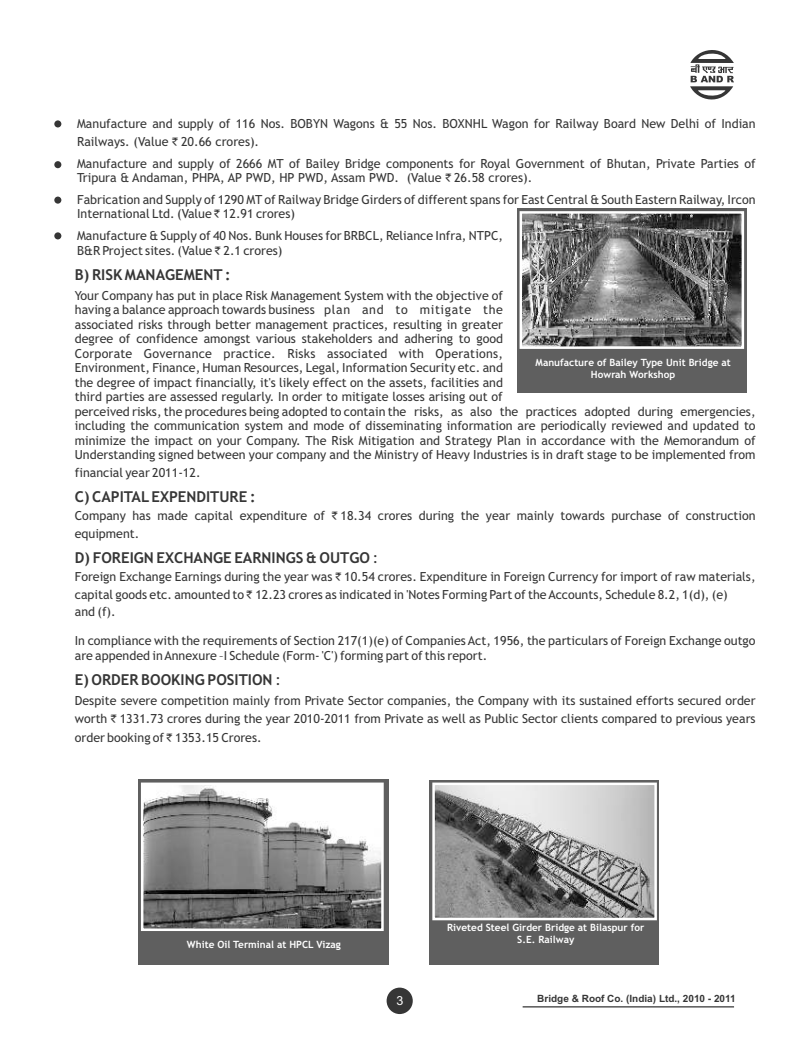
<style>
.page{position:relative;width:810px;height:1054px;background:#fff}
.page>*{position:absolute;margin:0;border:0;box-sizing:border-box;transform-origin:0 0}
.t1{font:700 15px "Trebuchet MS";color:#363636}
.t2{font:12.5px/14.5px "Trebuchet MS";color:#363636}
.t3{font:12.5px "Arial";color:#fff}
.t4{font:700 10px/11.6px "Trebuchet MS";color:#fff;text-align:center}
.t5{font:700 10px "Arial";color:#363636}
.s1{font-family:"Rupees";font-size:8.75px}
.s2{font-weight:400}
</style>
<div class="page">
<div style="left:138px;top:778px;width:250px;height:186px;background:#5f5f5f"></div>
<img style="left:145px;top:786px;width:235px;height:140px">
<div style="left:141px;top:782px;width:243px;height:148px;border:3px solid #fff"></div>
<div style="left:429px;top:779px;width:230px;height:184px;background:#5f5f5f"></div>
<img style="left:436px;top:786px;width:217px;height:129px">
<div style="left:432px;top:782px;width:225px;height:137px;border:3px solid #fff"></div>
<svg style="left:690px;top:50px;width:44px;height:50px"></svg>
<hr style="left:523px;top:1005px;width:211px;height:2px;background:#363636">
<div style="left:387px;top:987px;width:26px;height:26px;background:#363636;border-radius:50%"></div>
<div style="left:517px;top:208px;width:230px;height:184px;background:#5f5f5f"></div>
<div style="left:54px;top:120px;width:7px;height:7px;background:#363636;border-radius:50%"></div>
<div style="left:54px;top:161px;width:7px;height:7px;background:#363636;border-radius:50%"></div>
<div style="left:54px;top:196px;width:7px;height:7px;background:#363636;border-radius:50%"></div>
<div style="left:54px;top:232px;width:7px;height:7px;background:#363636;border-radius:50%"></div>
<img style="left:524px;top:215px;width:216px;height:130px">
<div style="left:520px;top:211px;width:224px;height:138px;border:3px solid #fff"></div>
<p class="t2" style="left:77px;top:116px;width:680px;line-height:17.4px">Manufacture and supply of 116 Nos. BOBYN Wagons &amp; 55 Nos. BOXNHL Wagon for Railway Board New Delhi of Indian<br>Railways. (Value <span class="s1">!</span>20.66 crores).</p>
<p class="t2" style="left:77px;top:157px;width:680px">Manufacture and supply of 2666 MT of Bailey Bridge components for Royal Government of Bhutan, Private Parties of<br>Tripura &amp; Andaman, PHPA, AP PWD, HP PWD, Assam PWD. (Value <span class="s1">!</span>26.58 crores).</p>
<p class="t2" style="left:77px;top:193px;width:680px">Fabrication and Supply of 1290 MT of Railway Bridge Girders of different spans for East Central &amp; South Eastern Railway, Ircon<br>International Ltd. (Value <span class="s1">!</span>12.91 crores)</p>
<p class="t2" style="left:77px;top:229px;width:427px">Manufacture &amp; Supply of 40 Nos. Bunk Houses for BRBCL, Reliance Infra, NTPC,<br>B&amp;R Project sites. (Value <span class="s1">!</span>2.1 crores)</p>
<p class="t1" style="left:75px;top:269px;width:157px">B) RISK MANAGEMENT :</p>
<p class="t2" style="left:75px;top:289px;width:682px">Your Company has put in place Risk Management System with the objective of<br>having a balance approach towards business plan and to mitigate the<br>associated risks through better management practices, resulting in greater<br>degree of confidence amongst various stakeholders and adhering to good<br>Corporate Governance practice. Risks associated with Operations,<br>Environment, Finance, Human Resources, Legal, Information Security etc. and<br>the degree of impact financially, it's likely effect on the assets, facilities and<br>third parties are assessed regularly. In order to mitigate losses arising out of<br>perceived risks, the procedures being adopted to contain the risks, as also the practices adopted during emergencies, including the communication system and mode of disseminating information are periodically reviewed and updated to minimize the impact on your Company. The Risk Mitigation and Strategy Plan in accordance with the Memorandum of Understanding signed between your company and the Ministry of Heavy Industries is in draft stage to be implemented from</p>
<p class="t2" style="left:75px;top:466px;width:127px">financial year 2011-12.</p>
<p class="t1" style="left:75px;top:491px;width:182px">C) CAPITAL EXPENDITURE :</p>
<p class="t2" style="left:75px;top:508px;width:682px;line-height:17.4px">Company has made capital expenditure of <span class="s1">!</span>18.34 crores during the year mainly towards purchase of construction equipment.</p>
<p class="t1" style="left:75px;top:551px;width:305px">D) FOREIGN EXCHANGE EARNINGS &amp; OUTGO <span class="s2">:</span></p>
<p class="t2" style="left:75px;top:569px;width:682px;line-height:17.4px">Foreign Exchange Earnings during the year was <span class="s1">!</span>10.54 crores. Expenditure in Foreign Currency for import of raw materials, capital goods etc. amounted to <span class="s1">!</span>12.23 crores as indicated in 'Notes Forming Part of the Accounts, Schedule 8.2, 1(d), (e)<br>and (f).</p>
<p class="t2" style="left:75px;top:634px;width:682px">In compliance with the requirements of Section 217(1)(e) of Companies Act, 1956, the particulars of Foreign Exchange outgo are appended in Annexure –I Schedule (Form- 'C') forming part of this report.</p>
<p class="t1" style="left:75px;top:673px;width:208px">E) ORDER BOOKING POSITION <span class="s2">:</span></p>
<p class="t2" style="left:75px;top:691px;width:682px;line-height:18.9px;text-align:justify">Despite severe competition mainly from Private Sector companies, the Company with its sustained efforts secured order worth <span class="s1">!</span>1331.73 crores during the year 2010-2011 from Private as well as Public Sector clients compared to previous years order booking of <span class="s1">!</span>1353.15 Crores.</p>
<p class="t4" style="left:536px;top:358px;width:197px">Manufacture of Bailey Type Unit Bridge at<br>Howrah Workshop</p>
<p class="t4" style="left:187px;top:939px;width:156px">White Oil Terminal at HPCL Vizag</p>
<p class="t4" style="left:447px;top:922px;width:199px">Riveted Steel Girder Bridge at Bilaspur for<br>S.E. Railway</p>
<p class="t3" style="left:396px;top:995px;width:8px">3</p>
<p class="t5" style="left:537px;top:994px;width:200px">Bridge &amp; Roof Co. (India) Ltd., 2010 - 2011</p>
</div>
